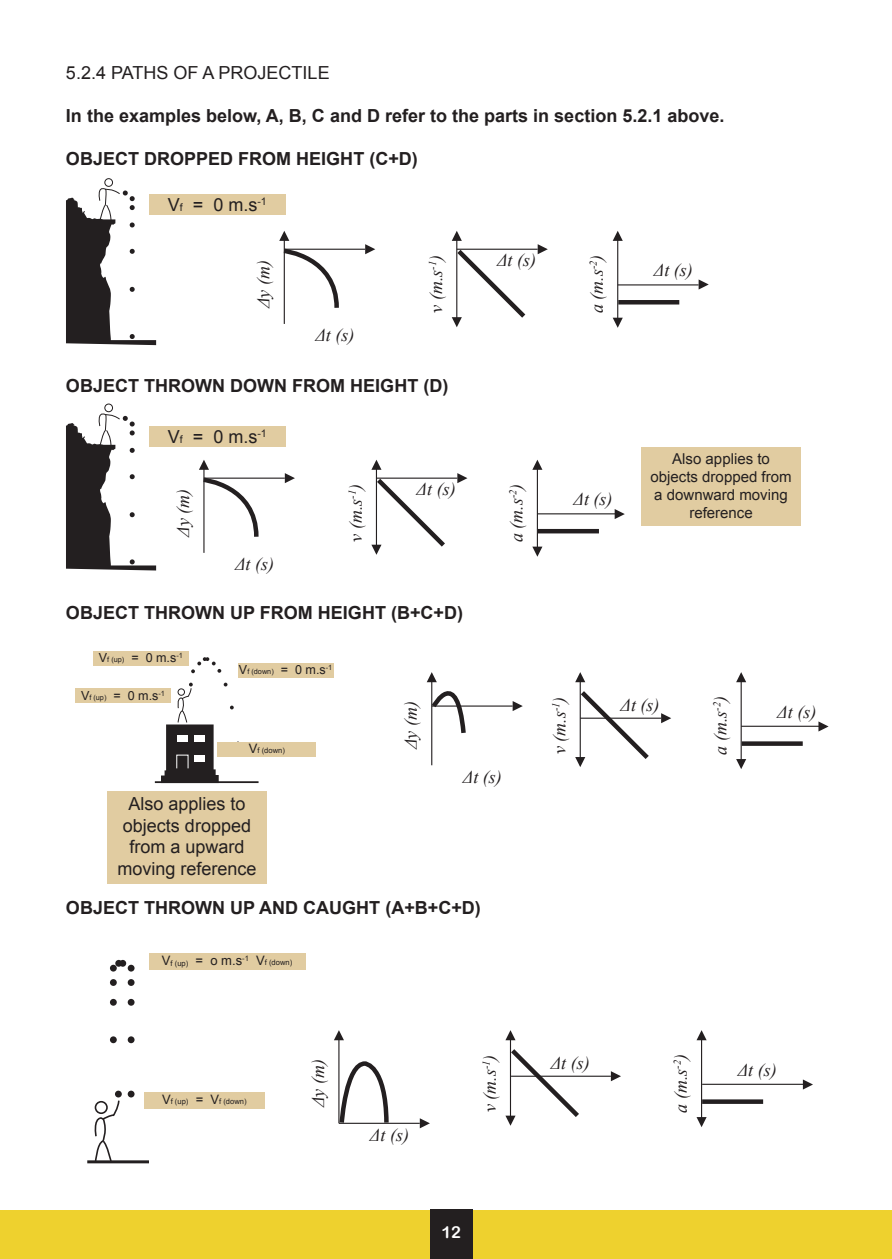
<style>
.page{position:relative;width:892px;height:1259px;background:#fff}
.page>*{position:absolute;margin:0;border:0;box-sizing:border-box;transform-origin:0 0}
.Paragraph_Style_MAIN{font:700 18px "Arial";color:#231f20}
.Paragraph_Style_MAIN-2{font:italic 18px "Times New Roman";color:#231f20}
.Paragraph_Style_MAIN-3{font:18px/21.6px "Arial";color:#231f20;text-align:center}
.t1{font:16.5px "Arial Rounded MT Bold";color:#fff}
.Paragraph_Style_MAIN-4{font:15px/18px "Arial";color:#231f20;text-align:center}
.Paragraph_Style_MAIN-5{font:7.65px "Arial";color:#231f20}
.Paragraph_Style_MAIN-6{font:7.35px "Arial";color:#231f20}
.s1{font-size:10.5px}
.s2{font-size:12.6px}
.s3{font-size:13.05px}
</style>
<div class="page">
<div style="left:0;top:1210px;width:891px;height:49px;background:#eed12e"></div>
<div style="left:429px;top:1210px;width:43px;height:49px;background:#231f20"></div>
<svg style="left:698px;top:279px;width:10px;height:11px"></svg>
<div style="left:104px;top:178px;width:9px;height:9px;border:1px solid #231f20;border-radius:50%"></div>
<svg style="left:66px;top:184px;width:90px;height:161px"></svg>
<div style="left:104px;top:404px;width:9px;height:8px;border:1px solid #231f20;border-radius:50%"></div>
<svg style="left:66px;top:409px;width:90px;height:161px"></svg>
<div style="left:149px;top:194px;width:136px;height:21px;background:#e1cca1"></div>
<div style="left:149px;top:426px;width:136px;height:21px;background:#e1cca1"></div>
<div style="left:641px;top:447px;width:159px;height:79px;background:#e1cca1"></div>
<div style="left:107px;top:791px;width:159px;height:93px;background:#e1cca1"></div>
<hr style="left:155px;top:781px;width:103px;height:2px;background:#231f20">
<svg style="left:160px;top:683px;width:80px;height:99px"></svg>
<svg style="left:191px;top:657px;width:30px;height:16px"></svg>
<div style="left:93px;top:651px;width:95px;height:14px;background:#e1cca1"></div>
<div style="left:75px;top:688px;width:95px;height:15px;background:#e1cca1"></div>
<div style="left:238px;top:663px;width:95px;height:14px;background:#e1cca1"></div>
<div style="left:217px;top:742px;width:99px;height:14px;background:#e1cca1"></div>
<svg style="left:94px;top:1100px;width:26px;height:60px"></svg>
<div style="left:95px;top:1101px;width:13px;height:13px;border:2px solid #231f20;border-radius:50%"></div>
<div style="left:115px;top:1091px;width:7px;height:6px;background:#231f20;border-radius:50%"></div>
<svg style="left:128px;top:1091px;width:6px;height:6px"></svg>
<div style="left:110px;top:1036px;width:7px;height:7px;background:#231f20;border-radius:50%"></div>
<div style="left:110px;top:999px;width:7px;height:7px;background:#231f20;border-radius:50%"></div>
<div style="left:110px;top:979px;width:7px;height:7px;background:#231f20;border-radius:50%"></div>
<div style="left:110px;top:965px;width:7px;height:7px;background:#231f20;border-radius:50%"></div>
<div style="left:115px;top:960px;width:7px;height:7px;background:#231f20;border-radius:50%"></div>
<div style="left:119px;top:960px;width:7px;height:7px;background:#231f20;border-radius:50%"></div>
<div style="left:128px;top:1036px;width:6px;height:7px;background:#231f20;border-radius:50%"></div>
<div style="left:128px;top:999px;width:6px;height:7px;background:#231f20;border-radius:50%"></div>
<div style="left:128px;top:979px;width:6px;height:7px;background:#231f20;border-radius:50%"></div>
<div style="left:128px;top:965px;width:6px;height:7px;background:#231f20;border-radius:50%"></div>
<hr style="left:87px;top:1160px;width:62px;height:3px;background:#231f20">
<div style="left:149px;top:953px;width:156px;height:17px;background:#e1cca1"></div>
<div style="left:144px;top:1092px;width:120px;height:16px;background:#e1cca1"></div>
<hr style="left:283px;top:236px;width:2px;height:88px;background:#231f20">
<svg style="left:279px;top:231px;width:62px;height:81px"></svg>
<hr style="left:284px;top:249px;width:81px;height:1px;background:#231f20">
<svg style="left:365px;top:244px;width:10px;height:10px"></svg>
<hr style="left:456px;top:249px;width:81px;height:1px;background:#231f20">
<svg style="left:537px;top:244px;width:10px;height:10px"></svg>
<hr style="left:616px;top:236px;width:2px;height:88px;background:#231f20">
<svg style="left:612px;top:231px;width:10px;height:10px"></svg>
<svg style="left:613px;top:318px;width:9px;height:10px"></svg>
<hr style="left:617px;top:284px;width:81px;height:1px;background:#231f20">
<hr style="left:618px;top:300px;width:61px;height:4px;background:#231f20">
<svg style="left:451px;top:231px;width:79px;height:96px"></svg>
<hr style="left:203px;top:465px;width:1px;height:88px;background:#231f20">
<svg style="left:199px;top:460px;width:62px;height:81px"></svg>
<hr style="left:204px;top:478px;width:81px;height:1px;background:#231f20">
<svg style="left:285px;top:473px;width:10px;height:10px"></svg>
<hr style="left:376px;top:478px;width:81px;height:1px;background:#231f20">
<svg style="left:457px;top:473px;width:10px;height:10px"></svg>
<hr style="left:536px;top:465px;width:1px;height:88px;background:#231f20">
<svg style="left:532px;top:460px;width:10px;height:10px"></svg>
<svg style="left:532px;top:547px;width:10px;height:10px"></svg>
<hr style="left:537px;top:513px;width:81px;height:1px;background:#231f20">
<hr style="left:537px;top:529px;width:61px;height:4px;background:#231f20">
<svg style="left:614px;top:509px;width:10px;height:10px"></svg>
<svg style="left:371px;top:460px;width:78px;height:95px"></svg>
<hr style="left:431px;top:677px;width:1px;height:88px;background:#231f20">
<hr style="left:431px;top:705px;width:81px;height:2px;background:#231f20">
<svg style="left:512px;top:701px;width:10px;height:10px"></svg>
<hr style="left:580px;top:718px;width:80px;height:1px;background:#231f20">
<svg style="left:660px;top:713px;width:11px;height:10px"></svg>
<hr style="left:740px;top:677px;width:1px;height:88px;background:#231f20">
<svg style="left:736px;top:672px;width:9px;height:10px"></svg>
<svg style="left:736px;top:759px;width:9px;height:10px"></svg>
<hr style="left:740px;top:726px;width:81px;height:1px;background:#231f20">
<div style="left:741px;top:741px;width:61px;height:5px;background:#231f20"></div>
<svg style="left:818px;top:721px;width:10px;height:10px"></svg>
<svg style="left:426px;top:672px;width:42px;height:66px"></svg>
<svg style="left:575px;top:672px;width:78px;height:95px"></svg>
<hr style="left:510px;top:1076px;width:100px;height:1px;background:#231f20">
<svg style="left:610px;top:1071px;width:10px;height:10px"></svg>
<hr style="left:700px;top:1035px;width:1px;height:88px;background:#231f20">
<svg style="left:696px;top:1030px;width:10px;height:10px"></svg>
<svg style="left:696px;top:1117px;width:10px;height:10px"></svg>
<hr style="left:701px;top:1084px;width:105px;height:1px;background:#231f20">
<div style="left:701px;top:1099px;width:61px;height:5px;background:#231f20"></div>
<svg style="left:802px;top:1079px;width:10px;height:10px"></svg>
<hr style="left:338px;top:1035px;width:1px;height:88px;background:#231f20">
<svg style="left:334px;top:1030px;width:10px;height:10px"></svg>
<hr style="left:339px;top:1123px;width:80px;height:1px;background:#231f20">
<svg style="left:419px;top:1118px;width:10px;height:10px"></svg>
<svg style="left:338px;top:1063px;width:53px;height:61px"></svg>
<svg style="left:505px;top:1030px;width:78px;height:96px"></svg>
<p class="Paragraph_Style_MAIN-3" style="left:66px;top:62px;width:265px">5.2.4 PATHS OF A PROJECTILE</p>
<p class="Paragraph_Style_MAIN" style="left:66px;top:104px;width:659px">In the examples below, A, B, C and D refer to the parts in section 5.2.1 above.</p>
<p class="Paragraph_Style_MAIN" style="left:66px;top:147px;width:353px">OBJECT DROPPED FROM HEIGHT (C+D)</p>
<p class="Paragraph_Style_MAIN-3" style="left:168px;top:194px;width:100px">V<span class="s1">f</span> = 0 m.s<sup>-1</sup></p>
<p class="Paragraph_Style_MAIN-2" style="left:251px;top:308px;width:51px;rotate:-90deg">Δy (m)</p>
<p class="Paragraph_Style_MAIN-2" style="left:315px;top:323px;width:41px">Δt (s)</p>
<p class="Paragraph_Style_MAIN-2" style="left:423px;top:313px;width:61px;rotate:-90deg">v (m.s<sup>-1</sup>)</p>
<p class="Paragraph_Style_MAIN-2" style="left:496px;top:248px;width:41px">Δt (s)</p>
<p class="Paragraph_Style_MAIN-2" style="left:584px;top:313px;width:62px;rotate:-90deg">a (m.s<sup>-2</sup>)</p>
<p class="Paragraph_Style_MAIN-2" style="left:653px;top:258px;width:41px">Δt (s)</p>
<p class="Paragraph_Style_MAIN" style="left:66px;top:374px;width:383px">OBJECT THROWN DOWN FROM HEIGHT (D)</p>
<p class="Paragraph_Style_MAIN-3" style="left:168px;top:426px;width:100px">V<span class="s1">f</span> = 0 m.s<sup>-1</sup></p>
<p class="Paragraph_Style_MAIN-2" style="left:171px;top:537px;width:51px;rotate:-90deg">Δy (m)</p>
<p class="Paragraph_Style_MAIN-2" style="left:235px;top:552px;width:41px">Δt (s)</p>
<p class="Paragraph_Style_MAIN-2" style="left:343px;top:542px;width:61px;rotate:-90deg">v (m.s<sup>-1</sup>)</p>
<p class="Paragraph_Style_MAIN-2" style="left:416px;top:477px;width:41px">Δt (s)</p>
<p class="Paragraph_Style_MAIN-2" style="left:504px;top:542px;width:62px;rotate:-90deg">a (m.s<sup>-2</sup>)</p>
<p class="Paragraph_Style_MAIN-2" style="left:573px;top:487px;width:41px">Δt (s)</p>
<p class="Paragraph_Style_MAIN" style="left:66px;top:600px;width:398px">OBJECT THROWN UP FROM HEIGHT (B+C+D)</p>
<p class="Paragraph_Style_MAIN-4" style="left:650px;top:450px;width:142px">Also applies to objects dropped from a downward moving reference</p>
<p class="Paragraph_Style_MAIN-6" style="left:99px;top:655px;width:85px"><span class="s2">V</span>f (up) <span class="s2">= 0 m.s</span>-1</p>
<p class="Paragraph_Style_MAIN-6" style="left:81px;top:692px;width:85px"><span class="s2">V</span>f (up) <span class="s2">= 0 m.s</span>-1</p>
<p class="Paragraph_Style_MAIN-6" style="left:239px;top:667px;width:95px"><span class="s2">V</span>f (down) <span class="s2">= 0 m.s</span>-1</p>
<p class="Paragraph_Style_MAIN-5" style="left:249px;top:746px;width:38px"><span class="s3">V</span>f (down)</p>
<p class="Paragraph_Style_MAIN-3" style="left:117px;top:793px;width:141px">Also applies to objects dropped from a upward moving reference</p>
<p class="Paragraph_Style_MAIN-2" style="left:398px;top:749px;width:51px;rotate:-90deg">Δy (m)</p>
<p class="Paragraph_Style_MAIN-2" style="left:462px;top:764px;width:41px">Δt (s)</p>
<p class="Paragraph_Style_MAIN" style="left:66px;top:896px;width:416px">OBJECT THROWN UP AND CAUGHT (A+B+C+D)</p>
<p class="Paragraph_Style_MAIN-5" style="left:162px;top:957px;width:132px"><span class="s3">V</span>f (up) <span class="s3">= o m.s</span>-1 <span class="s3">V</span>f (down)</p>
<p class="Paragraph_Style_MAIN-2" style="left:546px;top:754px;width:61px;rotate:-90deg">v (m.s<sup>-1</sup>)</p>
<p class="Paragraph_Style_MAIN-2" style="left:620px;top:693px;width:41px">Δt (s)</p>
<p class="Paragraph_Style_MAIN-2" style="left:707px;top:755px;width:62px;rotate:-90deg">a (m.s<sup>-2</sup>)</p>
<p class="Paragraph_Style_MAIN-2" style="left:776px;top:699px;width:41px">Δt (s)</p>
<p class="Paragraph_Style_MAIN-5" style="left:162px;top:1096px;width:86px"><span class="s3">V</span>f (up) <span class="s3">= V</span>f (down)</p>
<p class="Paragraph_Style_MAIN-2" style="left:305px;top:1107px;width:51px;rotate:-90deg">Δy (m)</p>
<p class="Paragraph_Style_MAIN-2" style="left:370px;top:1122px;width:41px">Δt (s)</p>
<p class="Paragraph_Style_MAIN-2" style="left:477px;top:1112px;width:61px;rotate:-90deg">v (m.s<sup>-1</sup>)</p>
<p class="Paragraph_Style_MAIN-2" style="left:550px;top:1051px;width:41px">Δt (s)</p>
<p class="Paragraph_Style_MAIN-2" style="left:668px;top:1113px;width:62px;rotate:-90deg">a (m.s<sup>-2</sup>)</p>
<p class="Paragraph_Style_MAIN-2" style="left:737px;top:1057px;width:41px">Δt (s)</p>
<p class="t1" style="left:441px;top:1223px;width:21px">12</p>
</div>
